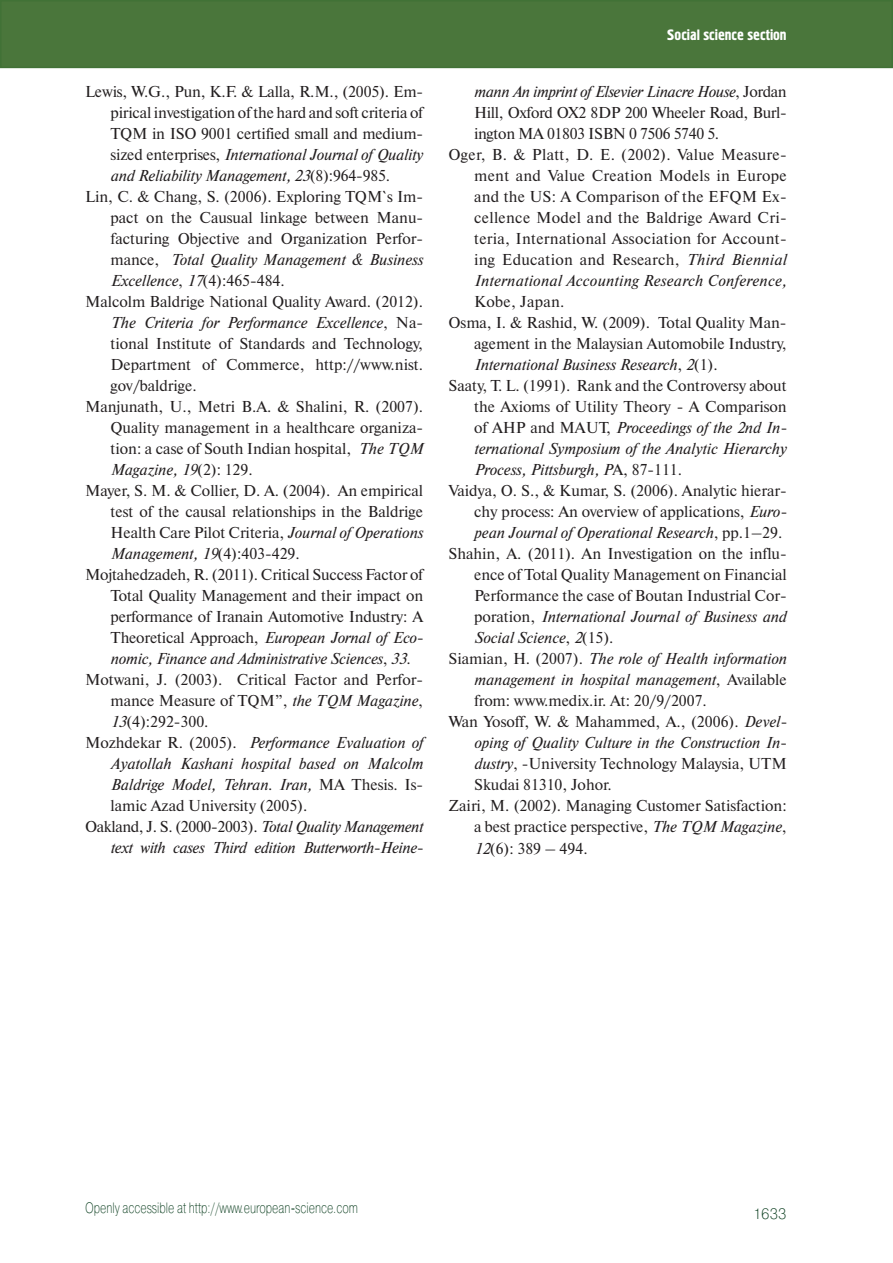
<style>
.page{position:relative;width:893px;height:1263px;background:#fff}
.page>*{position:absolute;margin:0;border:0;box-sizing:border-box;transform-origin:0 0}
.t1{font:15.75px "Newton C";color:#231f20}
.t2{font:italic 15.75px "Newton C";color:#231f20}
.t3{font:15.75px "Newton C";letter-spacing:.02em;color:#231f20}
.t4{font:italic 15.75px "Newton C";letter-spacing:-.02em;color:#231f20}
.t5{font:15.75px "Newton C";letter-spacing:-.02em;color:#231f20}
.t6{font:italic 15.75px "Newton C";letter-spacing:.02em;color:#231f20}
.t7{font:15px "Pragmatica Light C";color:#0b3e1f;scale:.75 1}
.t8{font:15px "Hermes C";color:#fff}
.t9{font:15px "Pragmatica Light C";color:#0b3e1f}
.s1{font-style:normal}
.s2{font-style:italic}
</style>
<div class="page">
<div style="left:1px;top:1px;width:891px;height:66px;background:#4a763b"></div>
<div style="left:0;top:0;width:893px;height:68px;border:2px solid #417236"></div>
<p class="t1" style="left:85px;top:83px;width:340px">Lewis, W.G., Pun, K.F. &amp; Lalla, R.M., (2005). Em-</p>
<p class="t1" style="left:111px;top:104px;width:314px">pirical investigation of the hard and soft criteria of</p>
<p class="t1" style="left:111px;top:125px;width:314px">TQM in ISO 9001 certified small and medium-</p>
<p class="t2" style="left:111px;top:147px;width:315px"><span class="s1">sized enterprises,</span> International Journal ofQuality</p>
<p class="t2" style="left:111px;top:167px;width:281px">and Reliability Management, 23<span class="s1">(8):964-985.</span></p>
<p class="t1" style="left:85px;top:188px;width:339px">Lin, C. &amp; Chang, S. (2006). Exploring TQM`s Im-</p>
<p class="t1" style="left:111px;top:209px;width:314px">pact on the Causual linkage between Manu-</p>
<p class="t1" style="left:111px;top:230px;width:314px">facturing Objective and Organization Perfor-</p>
<p class="t2" style="left:111px;top:251px;width:314px"><span class="s1">mance,</span> Total Quality Management &amp; Business</p>
<p class="t1" style="left:111px;top:272px;width:176px"><span class="s2">Excellence</span>, <span class="s2">17</span>(4):465-484.</p>
<p class="t1" style="left:85px;top:293px;width:340px">Malcolm Baldrige National Quality Award. (2012).</p>
<p class="t2" style="left:111px;top:314px;width:314px">The Criteria for Performance Excellence<span class="s1">, Na-</span></p>
<p class="t1" style="left:111px;top:335px;width:314px">tional Institute of Standards and Technology,</p>
<p class="t1" style="left:111px;top:356px;width:314px">Department of Commerce, http://www.nist.</p>
<p class="t1" style="left:111px;top:377px;width:88px">gov/baldrige.</p>
<p class="t1" style="left:85px;top:398px;width:340px">Manjunath, U., Metri B.A. &amp; Shalini, R. (2007).</p>
<p class="t1" style="left:111px;top:419px;width:314px">Quality management in a healthcare organiza-</p>
<p class="t1" style="left:111px;top:440px;width:316px">tion: a case of South Indian hospital, <span class="s2">The TQM</span></p>
<p class="t2" style="left:111px;top:461px;width:144px">Magazine, 19<span class="s1">(2): 129.</span></p>
<p class="t1" style="left:85px;top:482px;width:340px">Mayer, S. M. &amp; Collier, D. A. (2004). An empirical</p>
<p class="t1" style="left:111px;top:503px;width:314px">test of the causal relationships in the Baldrige</p>
<p class="t1" style="left:111px;top:524px;width:314px">Health Care Pilot Criteria, <span class="s2">Journal ofOperations</span></p>
<p class="t2" style="left:111px;top:545px;width:191px">Management, 19<span class="s1">(4):403-429.</span></p>
<p class="t1" style="left:85px;top:566px;width:340px">Mojtahedzadeh, R. (2011). Critical Success Factor of</p>
<p class="t1" style="left:111px;top:587px;width:314px">Total Quality Management and their impact on</p>
<p class="t1" style="left:111px;top:608px;width:314px">performance of Iranain Automotive Industry: A</p>
<p class="t1" style="left:111px;top:629px;width:314px">Theoretical Approach, <span class="s2">European Jornal ofEco-</span></p>
<p class="t2" style="left:111px;top:650px;width:302px">nomic, Finance and Administrative Sciences<span class="s1">,</span> 33<span class="s1">.</span></p>
<p class="t1" style="left:85px;top:671px;width:339px">Motwani, J. (2003). Critical Factor and Perfor-</p>
<p class="t1" style="left:111px;top:692px;width:314px">mance Measure of TQM”, <span class="s2">the TQM Magazine</span>,</p>
<p class="t1" style="left:111px;top:713px;width:100px"><span class="s2">13</span>(4):292-300.</p>
<p class="t2" style="left:85px;top:734px;width:345px"><span class="s1">Mozhdekar R. (2005).</span> Performance Evaluation of</p>
<p class="t2" style="left:111px;top:755px;width:314px">Ayatollah Kashani hospital based on Malcolm</p>
<p class="t2" style="left:111px;top:776px;width:314px">Baldrige Model, Tehran. Iran, <span class="s1">MA Thesis. Is-</span></p>
<p class="t1" style="left:111px;top:797px;width:198px">lamic Azad University (2005).</p>
<p class="t1" style="left:85px;top:818px;width:340px">Oakland, J. S. (2000-2003). <span class="s2">Total Quality Management</span></p>
<p class="t4" style="left:111px;top:839px;width:314px">text with cases Third edition Butterworth-Heine-</p>
<p class="t8" style="left:667px;top:26px;width:121px">Social science section</p>
<p class="t4" style="left:474px;top:83px;width:314px">mann An imprint ofElsevier Linacre House<span class="s1">, Jordan</span></p>
<p class="t5" style="left:474px;top:104px;width:314px">Hill, Oxford OX2 8DP 200 Wheeler Road, Burl-</p>
<p class="t5" style="left:474px;top:125px;width:247px">ington MA 01803 ISBN 0 7506 5740 5.</p>
<p class="t3" style="left:449px;top:146px;width:340px">Oger, B. &amp; Platt, D. E. (2002). Value Measure-</p>
<p class="t3" style="left:474px;top:167px;width:314px">ment and Value Creation Models in Europe</p>
<p class="t3" style="left:474px;top:188px;width:314px">and the US: A Comparison of the EFQM Ex-</p>
<p class="t3" style="left:474px;top:209px;width:314px">cellence Model and the Baldrige Award Cri-</p>
<p class="t3" style="left:474px;top:230px;width:314px">teria, International Association for Account-</p>
<p class="t3" style="left:474px;top:251px;width:314px">ing Education and Research, <span class="s2">Third Biennial</span></p>
<p class="t6" style="left:474px;top:272px;width:314px">International Accounting Research Conference,</p>
<p class="t1" style="left:474px;top:293px;width:92px">Kobe, Japan.</p>
<p class="t1" style="left:449px;top:314px;width:339px">Osma, I. &amp; Rashid, W. (2009). Total Quality Man-</p>
<p class="t1" style="left:474px;top:335px;width:314px">agement in the Malaysian Automobile Industry,</p>
<p class="t2" style="left:474px;top:356px;width:245px">International Business Research<span class="s1">,</span> 2<span class="s1">(1).</span></p>
<p class="t1" style="left:449px;top:377px;width:340px">Saaty, T. L. (1991). Rank and the Controversy about</p>
<p class="t1" style="left:474px;top:398px;width:314px">the Axioms of Utility Theory - A Comparison</p>
<p class="t2" style="left:474px;top:419px;width:314px"><span class="s1">of AHP and MAUT,</span> Proceedings ofthe 2nd In-</p>
<p class="t2" style="left:474px;top:440px;width:315px">ternational Symposium ofthe Analytic Hierarchy</p>
<p class="t2" style="left:474px;top:461px;width:209px">Process, Pittsburgh, P<span class="s1">A, 87-111.</span></p>
<p class="t1" style="left:449px;top:482px;width:340px">Vaidya, O. S., &amp; Kumar, S. (2006). Analytic hierar-</p>
<p class="t1" style="left:474px;top:503px;width:314px">chy process: An overview of applications, <span class="s2">Euro-</span></p>
<p class="t2" style="left:474px;top:524px;width:310px">pean Journal ofOperational Research<span class="s1">, pp.1–29.</span></p>
<p class="t1" style="left:449px;top:545px;width:340px">Shahin, A. (2011). An Investigation on the influ-</p>
<p class="t1" style="left:474px;top:566px;width:314px">ence of Total Quality Management on Financial</p>
<p class="t1" style="left:474px;top:587px;width:314px">Performance the case of Boutan Industrial Cor-</p>
<p class="t2" style="left:474px;top:608px;width:314px"><span class="s1">poration,</span> International Journal ofBusiness and</p>
<p class="t2" style="left:474px;top:629px;width:141px">Social Science<span class="s1">,</span> 2<span class="s1">(15).</span></p>
<p class="t2" style="left:449px;top:650px;width:340px"><span class="s1">Siamian, H. (2007).</span> The role ofHealth information</p>
<p class="t2" style="left:474px;top:671px;width:314px">management in hospital management<span class="s1">, Available</span></p>
<p class="t1" style="left:474px;top:692px;width:234px">from: www.medix.ir. At: 20/9/2007.</p>
<p class="t1" style="left:449px;top:713px;width:340px">Wan Yosoff, W. &amp; Mahammed, A., (2006). <span class="s2">Devel-</span></p>
<p class="t2" style="left:474px;top:734px;width:314px">oping ofQuality Culture in the Construction In-</p>
<p class="t1" style="left:474px;top:755px;width:314px"><span class="s2">dustry</span>, -University Technology Malaysia, UTM</p>
<p class="t1" style="left:474px;top:776px;width:139px">Skudai 81310, Johor.</p>
<p class="t1" style="left:449px;top:797px;width:340px">Zairi, M. (2002). Managing Customer Satisfaction:</p>
<p class="t1" style="left:474px;top:818px;width:314px">a best practice perspective, <span class="s2">The TQM Magazine</span>,</p>
<p class="t1" style="left:474px;top:840px;width:115px"><span class="s2">12</span>(6): 389 – 494.</p>
<p class="t7" style="left:85px;top:1199px;width:365px">Openly accessible at http://www.european-science.com</p>
<p class="t9" style="left:753px;top:1205px;width:35px">1633</p>
</div>
